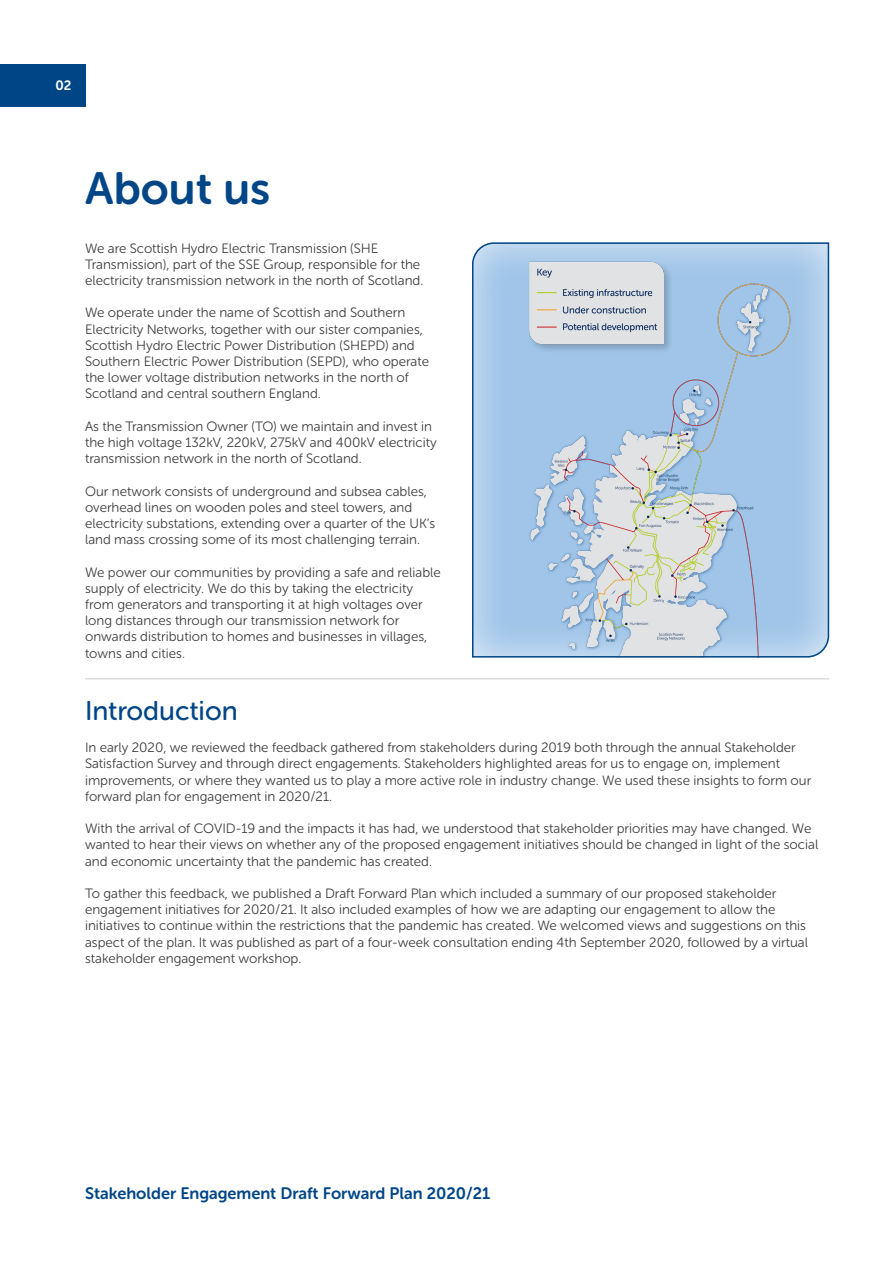
<style>
.page{position:relative;width:893px;height:1263px;background:#fff}
.page>*{position:absolute;margin:0;border:0;box-sizing:border-box;transform-origin:0 0}
.t1{font:45px "Museo Sans Rounded 700";color:#004687}
.t2{font:27px "Museo Sans Rounded 500";color:#004687}
.t3{font:16.5px "Museo Sans Rounded 700";color:#004687}
.t4{font:13.5px/16.2px "Museo Sans Rounded 300";color:#3e3e3f}
.t5{font:13.5px "Museo Sans Rounded 700";color:#fff}
</style>
<div class="page">
<div style="left:0;top:64px;width:85px;height:42px;background:#004687"></div>
<svg style="left:472px;top:242px;width:358px;height:416px;background:#aec9e1"></svg>
<hr style="left:85px;top:678px;width:744px;height:1px;background:#dcdddf">
<p class="t5" style="left:56px;top:78px;width:18px">02</p>
<p class="t1" style="left:85px;top:164px;width:186px">About us</p>
<p class="t4" style="left:85px;top:240px;width:340px">We are Scottish Hydro Electric Transmission (SHE<br>Transmission), part of the SSE Group, responsible for the electricity transmission network in the north of Scotland.</p>
<p class="t4" style="left:85px;top:305px;width:345px">We operate under the name of Scottish and Southern Electricity Networks, together with our sister companies, Scottish Hydro Electric Power Distribution (SHEPD) and Southern Electric Power Distribution (SEPD), who operate the lower voltage distribution networks in the north of Scotland and central southern England.</p>
<p class="t4" style="left:85px;top:418px;width:353px">As the Transmission Owner (TO) we maintain and invest in the high voltage 132kV, 220kV, 275kV and 400kV electricity transmission network in the north of Scotland.</p>
<p class="t4" style="left:85px;top:483px;width:352px">Our network consists of underground and subsea cables, overhead lines on wooden poles and steel towers, and electricity substations, extending over a quarter of the UK’s land mass crossing some of its most challenging terrain.</p>
<p class="t4" style="left:85px;top:564px;width:357px">We power our communities by providing a safe and reliable supply of electricity. We do this by taking the electricity from generators and transporting it at high voltages over long distances through our transmission network for onwards distribution to homes and businesses in villages, towns and cities.</p>
<p class="t2" style="left:85px;top:696px;width:154px">Introduction</p>
<p class="t4" style="left:85px;top:739px;width:728px">In early 2020, we reviewed the feedback gathered from stakeholders during 2019 both through the annual Stakeholder Satisfaction Survey and through direct engagements. Stakeholders highlighted areas for us to engage on, implement improvements, or where they wanted us to play a more active role in industry change. We used these insights to form our forward plan for engagement in 2020/21.</p>
<p class="t4" style="left:85px;top:820px;width:735px">With the arrival of COVID-19 and the impacts it has had, we understood that stakeholder priorities may have changed. We wanted to hear their views on whether any of the proposed engagement initiatives should be changed in light of the social and economic uncertainty that the pandemic has created.</p>
<p class="t4" style="left:85px;top:885px;width:724px">To gather this feedback, we published a Draft Forward Plan which included a summary of our proposed stakeholder engagement initiatives for 2020/21. It also included examples of how we are adapting our engagement to allow the initiatives to continue within the restrictions that the pandemic has created. We welcomed views and suggestions on this aspect of the plan. It was published as part of a four-week consultation ending 4th September 2020, followed by a virtual stakeholder engagement workshop.</p>
<p class="t3" style="left:85px;top:1184px;width:407px">Stakeholder Engagement Draft Forward Plan 2020/21</p>
</div>
